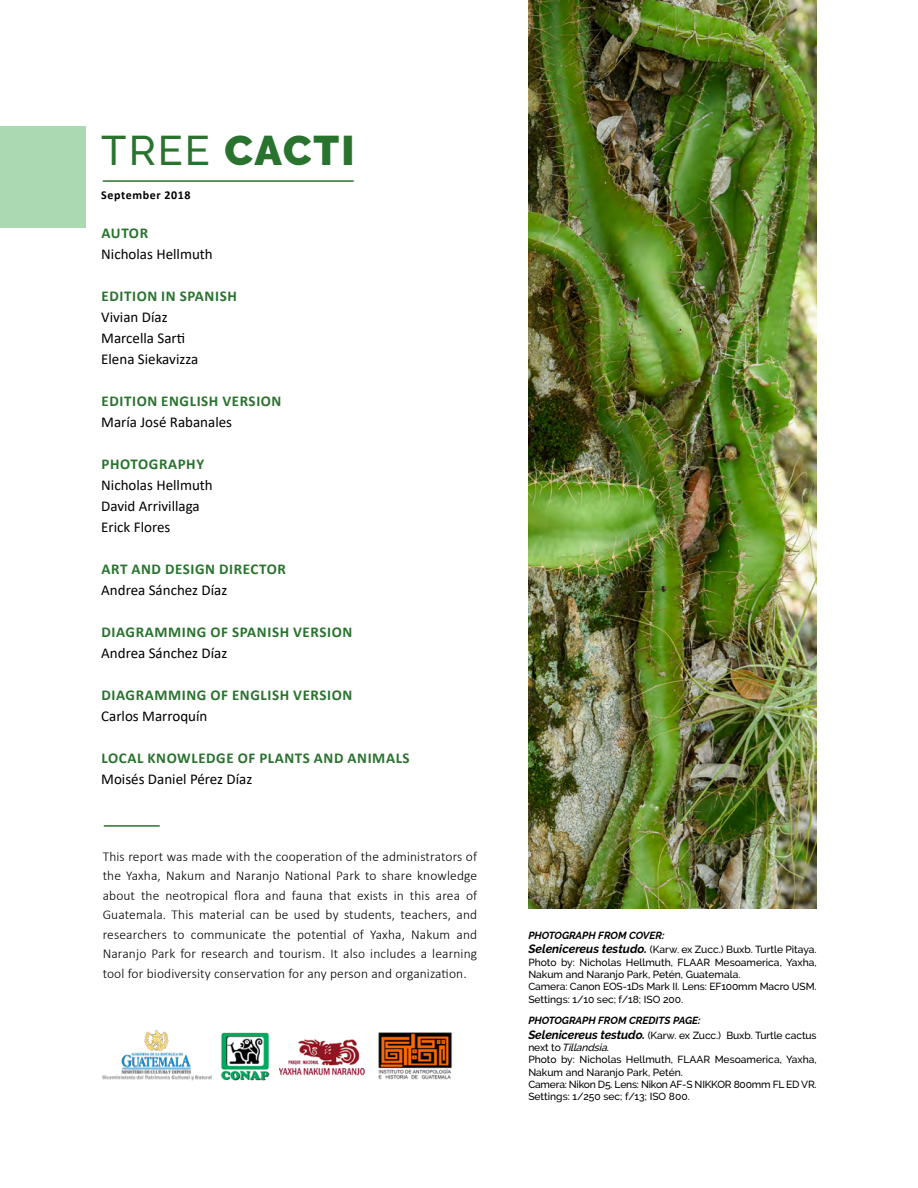
<style>
.page{position:relative;width:918px;height:1188px;background:#fff}
.page>*{position:absolute;margin:0;border:0;box-sizing:border-box;transform-origin:0 0}
.t1{font:900 41.25px "Raleway";letter-spacing:.045em;color:#29732e}
.t2{font:15px/21px "Calibri";color:#000}
.t3{font:700 15px "Calibri";letter-spacing:.04em;color:#29732e}
.t4{font:300 13.5px/19.5px "Calibri";letter-spacing:.01em;color:#000;text-align:justify}
.t5{font:700 12px "Calibri";letter-spacing:.05em;color:#000}
.t6{font:500 10.35px/12.3px "Raleway";color:#000}
.s1{font-weight:500}
.s2{font-weight:700;font-style:italic}
.s3{font-weight:700;font-style:italic;font-size:12px}
.s4{font-style:italic}
</style>
<div class="page">
<img style="left:528px;top:0;width:289px;height:908px">
<img style="left:220px;top:1032px;width:50px;height:49px">
<img style="left:279px;top:1039px;width:86px;height:37px">
<img style="left:378px;top:1032px;width:74px;height:47px">
<img style="left:102px;top:1031px;width:109px;height:50px">
<div style="left:0;top:126px;width:86px;height:101px;background:#abd9b2"></div>
<hr style="left:104px;top:825px;width:56px;height:2px;background:#29732e">
<hr style="left:103px;top:180px;width:251px;height:2px;background:#29732e">
<h1 class="t1" style="left:101px;top:126px;width:255px"><span class="s1">TREE</span> CACTI</h1>
<p class="t5" style="left:101px;top:187px;width:91px">September 2018</p>
<h2 class="t3" style="left:102px;top:223px;width:48px">AUTOR</h2>
<h2 class="t2" style="left:101px;top:244px;width:113px">Nicholas Hellmuth</h2>
<h2 class="t3" style="left:102px;top:286px;width:137px">EDITION IN SPANISH</h2>
<h2 class="t2" style="left:101px;top:307px;width:98px">Vivian Díaz<br>Marcella Sarti<br>Elena Siekavizza</h2>
<h2 class="t3" style="left:102px;top:391px;width:181px">EDITION ENGLISH VERSION</h2>
<h2 class="t2" style="left:101px;top:412px;width:132px">María José Rabanales</h2>
<h2 class="t3" style="left:102px;top:454px;width:104px">PHOTOGRAPHY</h2>
<h2 class="t2" style="left:101px;top:475px;width:113px">Nicholas Hellmuth<br>David Arrivillaga<br>Erick Flores</h2>
<h2 class="t3" style="left:102px;top:559px;width:186px">ART AND DESIGN DIRECTOR</h2>
<h2 class="t2" style="left:101px;top:580px;width:128px">Andrea Sánchez Díaz</h2>
<h2 class="t3" style="left:102px;top:622px;width:252px">DIAGRAMMING OF SPANISH VERSION</h2>
<h2 class="t2" style="left:101px;top:643px;width:128px">Andrea Sánchez Díaz</h2>
<h2 class="t3" style="left:102px;top:685px;width:252px">DIAGRAMMING OF ENGLISH VERSION</h2>
<h2 class="t2" style="left:101px;top:706px;width:108px">Carlos Marroquín</h2>
<h2 class="t3" style="left:102px;top:748px;width:310px">LOCAL KNOWLEDGE OF PLANTS AND ANIMALS</h2>
<h2 class="t2" style="left:101px;top:769px;width:153px">Moisés Daniel Pérez Díaz</h2>
<p class="t4" style="left:103px;top:846px;width:376px">This report was made with the cooperation of the administrators of the Yaxha, Nakum and Naranjo National Park to share knowledge about the neotropical flora and fauna that exists in this area of Guatemala. This material can be used by students, teachers, and researchers to communicate the potential of Yaxha, Nakum and Naranjo Park for research and tourism. It also includes a learning tool for biodiversity conservation for any person and organization.</p>
<p class="t6" style="left:528px;top:928px;width:290px;line-height:14.4px"><span class="s2">PHOTOGRAPH FROM COVER:<br></span><span class="s3">Selenicereus testudo.</span> (Karw. ex Zucc.) Buxb. Turtle Pitaya.</p>
<p class="t6" style="left:528px;top:956px;width:290px">Photo by: Nicholas Hellmuth, FLAAR Mesoamerica, Yaxha, Nakum and Naranjo Park, Petén, Guatemala.<br>Camera: Canon EOS-1Ds Mark II. Lens: EF100mm Macro USM.<br>Settings: 1/10 sec; f/18; ISO 200.</p>
<p class="t6" style="left:528px;top:1013px;width:290px;line-height:14.4px"><span class="s2">PHOTOGRAPH FROM CREDITS PAGE:<br></span><span class="s3">Selenicereus testudo.</span> (Karw. ex Zucc.) Buxb. Turtle cactus</p>
<p class="t6" style="left:528px;top:1041px;width:290px">n e x t t o <span class="s4">Tillandsia</span>.<br>Photo by: Nicholas Hellmuth, FLAAR Mesoamerica, Yaxha, Nakum and Naranjo Park, Petén.<br>Camera: Nikon D5. Lens: Nikon AF-S NIKKOR 800mm FL ED VR.<br>Settings: 1/250 sec; f/13; ISO 800.</p>
</div>
